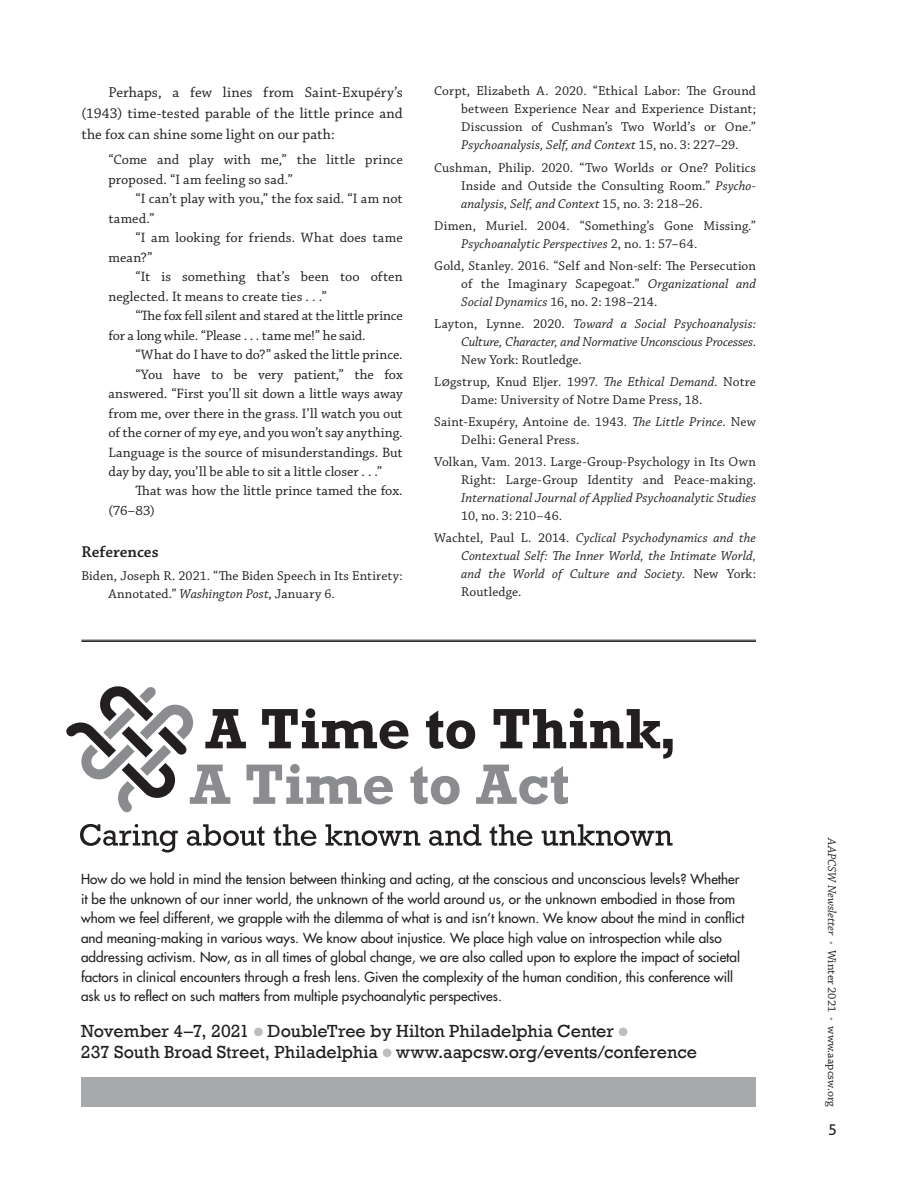
<style>
.page{position:relative;width:918px;height:1188px;background:#fff}
.page>*{position:absolute;margin:0;border:0;box-sizing:border-box;transform-origin:0 0}
.t1{font:18px/21px "Rockwell";letter-spacing:-.005em;color:#231f20}
.t2{font:600 16.5px "Chaparral Pro";color:#231f20}
.t3{font:15px/21px "Chaparral Pro";letter-spacing:.005em;color:#231f20;text-align:justify}
.t4{font:15px "Aller";color:#231f20}
.t5{font:14.25px/19.5px "Chaparral Pro";color:#231f20}
.t6{font:13.5px/18px "Chaparral Pro";letter-spacing:.01em;color:#231f20}
.t7{font:13.5px/19.5px "Futura";color:#231f20}
.t8{font:italic 13.5px/18px "Chaparral Pro";letter-spacing:.005em;color:#231f20;text-align:justify}
.t9{font:12px "Chaparral Pro";color:#231f20}
.s1{font-style:italic}
.s2{font-style:normal}
.s3{color:#bcbdc0}
.s4{color:#939598}
</style>
<div class="page">
<hr style="left:81px;top:640px;width:675px;height:1px;background:#231f20">
<hr style="left:81px;top:641px;width:675px;height:1px;background:#231f20">
<svg style="left:66px;top:686px;width:607px;height:126px"></svg>
<svg style="left:80px;top:824px;width:593px;height:29px"></svg>
<div style="left:81px;top:1078px;width:675px;height:29px;background:#a8a9ad"></div>
<p class="t3" style="left:81px;top:82px;width:323px;text-indent:27px">Perhaps, a few lines from Saint-Exupéry’s (1943) time-tested parable of the little prince and the fox can shine some light on our path:</p>
<p class="t5" style="left:108px;top:150px;width:296px">“Come and play with me,” the little prince proposed. “I am feeling so sad.”</p>
<p class="t5" style="left:108px;top:189px;width:296px;text-indent:27px">“I can’t play with you,” the fox said. “I am not tamed.”</p>
<p class="t5" style="left:108px;top:228px;width:296px;text-indent:27px">“I am looking for friends. What does tame mean?”</p>
<p class="t5" style="left:108px;top:267px;width:296px;text-indent:27px">“It is something that’s been too often neglected. It means to create ties . . .”</p>
<p class="t5" style="left:108px;top:306px;width:296px;text-indent:27px">“The fox fell silent and stared at the little prince for a long while. “Please . . . tame me!” he said.</p>
<p class="t5" style="left:135px;top:345px;width:269px">“What do I have to do?” asked the little prince.</p>
<p class="t5" style="left:135px;top:365px;width:269px">“You have to be very patient,” the fox</p>
<p class="t5" style="left:108px;top:384px;width:296px">answered. “First you’ll sit down a little ways away</p>
<p class="t5" style="left:108px;top:404px;width:296px">from me, over there in the grass. I’ll watch you out</p>
<p class="t5" style="left:108px;top:423px;width:296px">of the corner of my eye, and you won’t say anything.</p>
<p class="t5" style="left:108px;top:443px;width:296px">Language is the source of misunderstandings. But</p>
<p class="t5" style="left:108px;top:462px;width:275px">day by day, you’ll be able to sit a little closer . . .”</p>
<p class="t5" style="left:135px;top:482px;width:269px">That was how the little prince tamed the fox.</p>
<p class="t5" style="left:108px;top:501px;width:48px">(76–83)</p>
<p class="t2" style="left:81px;top:542px;width:79px">References</p>
<p class="t6" style="left:108px;top:567px;width:296px;text-indent:-27px">Biden, Joseph R. 2021. “The Biden Speech in Its Entirety:<br>Annotated.” <span class="s1">Washington Post</span>, January 6.</p>
<p class="t6" style="left:461px;top:83px;width:296px;text-align:justify;text-indent:-27px">Corpt, Elizabeth A. 2020. “Ethical Labor: The Ground between Experience Near and Experience Distant; Discussion of Cushman’s Two World’s or One.” <span class="s1">Psychoanalysis, Self, and Context</span> 15, no. 3: 227–29.</p>
<p class="t6" style="left:461px;top:159px;width:296px;text-align:justify;text-indent:-27px">Cushman, Philip. 2020. “Two Worlds or One? Politics Inside and Outside the Consulting Room.” <span class="s1">Psycho&shy;analysis, Self, and Context</span> 15, no. 3: 218–26.</p>
<p class="t6" style="left:461px;top:217px;width:296px;text-indent:-27px">Dimen, Muriel. 2004. “Something’s Gone Missing.”<br><span class="s1">Psychoanalytic Perspectives</span> 2, no. 1: 57–64.</p>
<p class="t6" style="left:461px;top:257px;width:296px;text-align:justify;text-indent:-27px">Gold, Stanley. 2016. “Self and Non-self: The Persecution of the Imaginary Scapegoat.” <span class="s1">Organizational and Social Dynamics</span> 16, no. 2: 198–214.</p>
<p class="t8" style="left:461px;top:315px;width:296px;text-indent:-27px"><span class="s2">Layton, Lynne. 2020.</span> Toward a Social Psychoanalysis:<br>Culture, Character, and Normative Unconscious Processes<span class="s2">.<br>New York: Routledge.</span></p>
<p class="t6" style="left:461px;top:373px;width:296px;text-indent:-27px">LØgstrup, Knud Eljer. 1997. <span class="s1">The Ethical Demand</span>. Notre<br>Dame: University of Notre Dame Press, 18.</p>
<p class="t6" style="left:461px;top:413px;width:296px;text-indent:-27px">Saint-Exupéry, Antoine de. 1943. <span class="s1">The Little Prince</span>. New<br>Delhi: General Press.</p>
<p class="t6" style="left:434px;top:454px;width:323px;text-align:right">Volkan, Vam. 2013. Large-Group-Psychology in Its Own<br>Right: Large-Group Identity and Peace-making.</p>
<p class="t8" style="left:461px;top:490px;width:296px">International Journal of Applied Psychoanalytic Studies</p>
<p class="t6" style="left:434px;top:505px;width:323px;line-height:22.2px;text-indent:27px">10, no. 3: 210–46.<br>Wachtel, Paul L. 2014. <span class="s1">Cyclical Psychodynamics and the</span></p>
<p class="t8" style="left:461px;top:548px;width:296px">Contextual Self: The Inner World, the Intimate World, and the World of Culture and Society<span class="s2">. New York:<br>Routledge.</span></p>
<p class="t7" style="left:81px;top:869px;width:665px">How do we hold in mind the tension between thinking and acting, at the conscious and unconscious levels? Whether it be the unknown of our inner world, the unknown of the world around us, or the unknown embodied in those from whom we feel different, we grapple with the dilemma of what is and isn’t known. We know about the mind in conflict and meaning-making in various ways. We know about injustice. We place high value on introspection while also addressing activism. Now, as in all times of global change, we are also called upon to explore the impact of societal factors in clinical encounters through a fresh lens. Given the complexity of the human condition, this conference will ask us to reflect on such matters from multiple psychoanalytic perspectives.</p>
<h1 class="t1" style="left:81px;top:1021px;width:618px">November 4–7, 2021 <span class="s3">●</span> DoubleTree by Hilton Philadelphia Center <span class="s3">●<br></span>237 South Broad Street, Philadelphia <span class="s3">●</span> www.aapcsw.org/events/conference</h1>
<p class="t9" style="left:839px;top:838px;width:270px;rotate:90deg"><span class="s1">AAPCSW Newsletter</span> <span class="s4">•</span> Winter 2021 <span class="s4">•</span> www.aapcsw.org</p>
<p class="t4" style="left:828px;top:1120px;width:10px">5</p>
</div>
